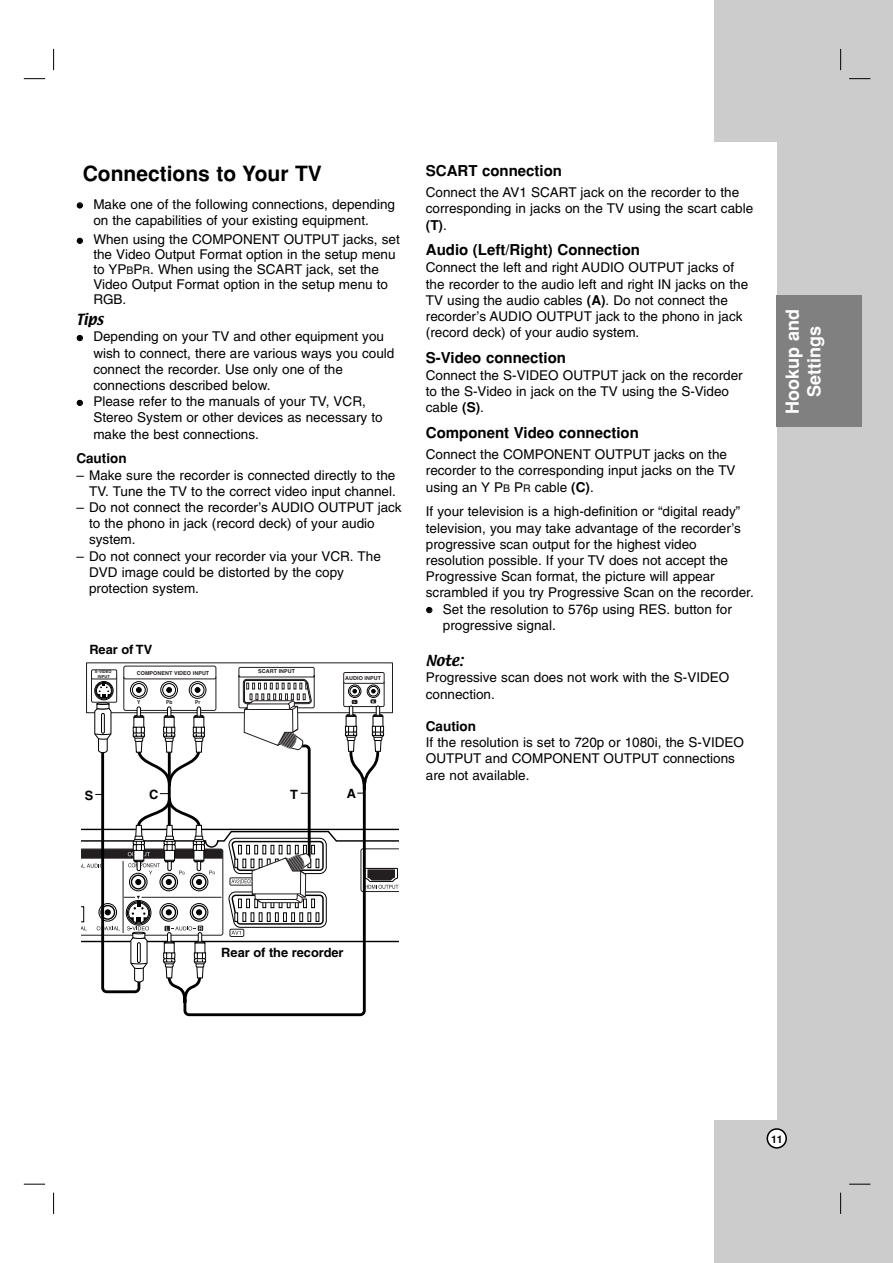
<style>
.page{position:relative;width:893px;height:1263px;background:#fff}
.page>*{position:absolute;margin:0;border:0;box-sizing:border-box;transform-origin:0 0}
.t1{font:700 21px "Helvetica";color:#000}
.t2{font:700 18px/21.6px "Helvetica";color:#fff;text-align:center}
.t3{font:700 15px "Helvetica";color:#000}
.t4{font:13.5px/16.2px "Helvetica";color:#000}
.t5{font:700 13.5px "Helvetica";color:#000}
.t6{font:13.5px "Textile";color:#000}
.t7{font:700 12.9px "Helvetica";color:#000}
.t8{font:700 10.5px "Helvetica";color:#000}
.t9{font:700 5.4px "Helvetica";letter-spacing:.01em;color:#231f20}
.t10{font:700 5.4px "Helvetica";letter-spacing:.01em;color:#231f20;scale:.9 1}
.t11{font:700 4.05px/4.8px "Helvetica";letter-spacing:.01em;color:#231f20;text-align:center}
.t12{font:700 3.3px "Helvetica";color:#fff;scale:.9 1}
.s1{font-size:10.5px}
.s2{font-weight:700}
</style>
<div class="page">
<div style="left:714px;top:0;width:178px;height:1263px;background:#ccc"></div>
<div style="left:639px;top:142px;width:137px;height:978px;background:#fff"></div>
<svg style="left:766px;top:1128px;width:21px;height:21px"></svg>
<div style="left:776px;top:296px;width:85px;height:131px;background:#808080"></div>
<svg style="left:53px;top:49px;width:1px;height:21px"></svg>
<svg style="left:840px;top:49px;width:1px;height:21px"></svg>
<svg style="left:53px;top:1193px;width:1px;height:21px"></svg>
<svg style="left:840px;top:1193px;width:1px;height:21px"></svg>
<svg style="left:24px;top:78px;width:21px;height:1px"></svg>
<svg style="left:849px;top:78px;width:21px;height:1px"></svg>
<svg style="left:24px;top:1184px;width:21px;height:1px"></svg>
<svg style="left:849px;top:1184px;width:21px;height:1px"></svg>
<div style="left:123px;top:666px;width:93px;height:45px;border:1px solid #231f20;border-radius:2px"></div>
<svg style="left:183px;top:1006px;width:183px;height:11px"></svg>
<svg style="left:82px;top:667px;width:316px;height:339px"></svg>
<h1 class="t1" style="left:83px;top:165px;width:240px">Connections to Your TV</h1>
<p class="t4" style="left:93px;top:197px;width:303px">Make one of the following connections, depending on the capabilities of your existing equipment.</p>
<p class="t4" style="left:93px;top:233px;width:308px;line-height:15px">When using the COMPONENT OUTPUT jacks, set the Video Output Format option in the setup menu to YP<span class="s1">B</span>P<span class="s1">R</span>. When using the SCART jack, set the Video Output Format option in the setup menu to RGB.</p>
<p class="t6" style="left:76px;top:314px;width:29px">Tips</p>
<p class="t4" style="left:93px;top:330px;width:302px">Depending on your TV and other equipment you wish to connect, there are various ways you could connect the recorder. Use only one of the connections described below.<br>Please refer to the manuals of your TV, VCR, Stereo System or other devices as necessary to make the best connections.</p>
<p class="t5" style="left:76px;top:454px;width:52px">Caution</p>
<p class="t4" style="left:76px;top:468px;width:321px;text-align:right">– Make sure the recorder is connected directly to the<br>TV. Tune the TV to the correct video input channel.</p>
<p class="t4" style="left:89px;top:500px;width:314px;text-indent:-13px">– Do not connect the recorder’s AUDIO OUTPUT jack to the phono in jack (record deck) of your audio system.</p>
<p class="t4" style="left:89px;top:549px;width:293px;text-indent:-13px">– Do not connect your recorder via your VCR. The<br>DVD image could be distorted by the copy protection system.</p>
<p class="t7" style="left:89px;top:644px;width:64px">Rear of TV</p>
<p class="t11" style="left:95px;top:670px;width:18px">S-VIDEO<br>INPUT</p>
<p class="t9" style="left:137px;top:671px;width:74px">COMPONENT VIDEO INPUT</p>
<p class="t9" style="left:258px;top:670px;width:39px">SCART INPUT</p>
<p class="t9" style="left:345px;top:676px;width:37px">AUDIO INPUT</p>
<p class="t10" style="left:137px;top:701px;width:5px">Y</p>
<p class="t10" style="left:166px;top:701px;width:8px">Pb</p>
<p class="t10" style="left:195px;top:700px;width:7px">Pr</p>
<p class="t12" style="left:353px;top:701px;width:4px">L</p>
<p class="t12" style="left:372px;top:700px;width:4px">R</p>
<p class="t7" style="left:85px;top:790px;width:10px">S</p>
<p class="t7" style="left:149px;top:790px;width:11px">C</p>
<p class="t7" style="left:290px;top:789px;width:9px">T</p>
<p class="t7" style="left:347px;top:789px;width:11px">A</p>
<p class="t3" style="left:426px;top:165px;width:138px">SCART connection</p>
<p class="t4" style="left:426px;top:186px;width:329px">Connect the AV1 SCART jack on the recorder to the corresponding in jacks on the TV using the scart cable <span class="s2">(T)</span>.</p>
<p class="t3" style="left:426px;top:245px;width:216px">Audio (Left/Right) Connection</p>
<p class="t4" style="left:426px;top:261px;width:324px">Connect the left and right AUDIO OUTPUT jacks of the recorder to the audio left and right IN jacks on the TV using the audio cables <span class="s2">(A)</span>. Do not connect the recorder’s AUDIO OUTPUT jack to the phono in jack (record deck) of your audio system.</p>
<p class="t3" style="left:426px;top:352px;width:142px">S-Video connection</p>
<p class="t4" style="left:426px;top:368px;width:318px">Connect the S-VIDEO OUTPUT jack on the recorder to the S-Video in jack on the TV using the S-Video cable <span class="s2">(S)</span>.</p>
<p class="t3" style="left:426px;top:427px;width:215px">Component Video connection</p>
<p class="t4" style="left:426px;top:448px;width:311px">Connect the COMPONENT OUTPUT jacks on the recorder to the corresponding input jacks on the TV using an Y P<span class="s1">B</span> P<span class="s1">R</span> cable <span class="s2">(C)</span>.</p>
<p class="t4" style="left:426px;top:505px;width:316px">If your television is a high-definition or “digital ready”</p>
<p class="t4" style="left:426px;top:521px;width:316px">television, you may take advantage of the recorder’s</p>
<p class="t4" style="left:426px;top:537px;width:272px">progressive scan output for the highest video</p>
<p class="t4" style="left:426px;top:553px;width:304px">resolution possible. If your TV does not accept the</p>
<p class="t4" style="left:426px;top:570px;width:290px">Progressive Scan format, the picture will appear</p>
<p class="t4" style="left:426px;top:586px;width:329px">scrambled if you try Progressive Scan on the recorder.</p>
<p class="t4" style="left:443px;top:602px;width:290px">Set the resolution to 576p using RES. button for</p>
<p class="t4" style="left:443px;top:618px;width:114px">progressive signal.</p>
<p class="t6" style="left:426px;top:654px;width:39px">Note:</p>
<p class="t4" style="left:426px;top:671px;width:305px">Progressive scan does not work with the S-VIDEO connection.</p>
<p class="t5" style="left:426px;top:721px;width:52px">Caution</p>
<p class="t4" style="left:426px;top:736px;width:320px">If the resolution is set to 720p or 1080i, the S-VIDEO<br>OUTPUT and COMPONENT OUTPUT connections are not available.</p>
<h2 class="t2" style="left:783px;top:414px;width:106px;rotate:-90deg">Hookup and<br>Settings</h2>
<p class="t7" style="left:221px;top:948px;width:124px">Rear of the recorder</p>
<p class="t8" style="left:771px;top:1135px;width:13px">11</p>
</div>
